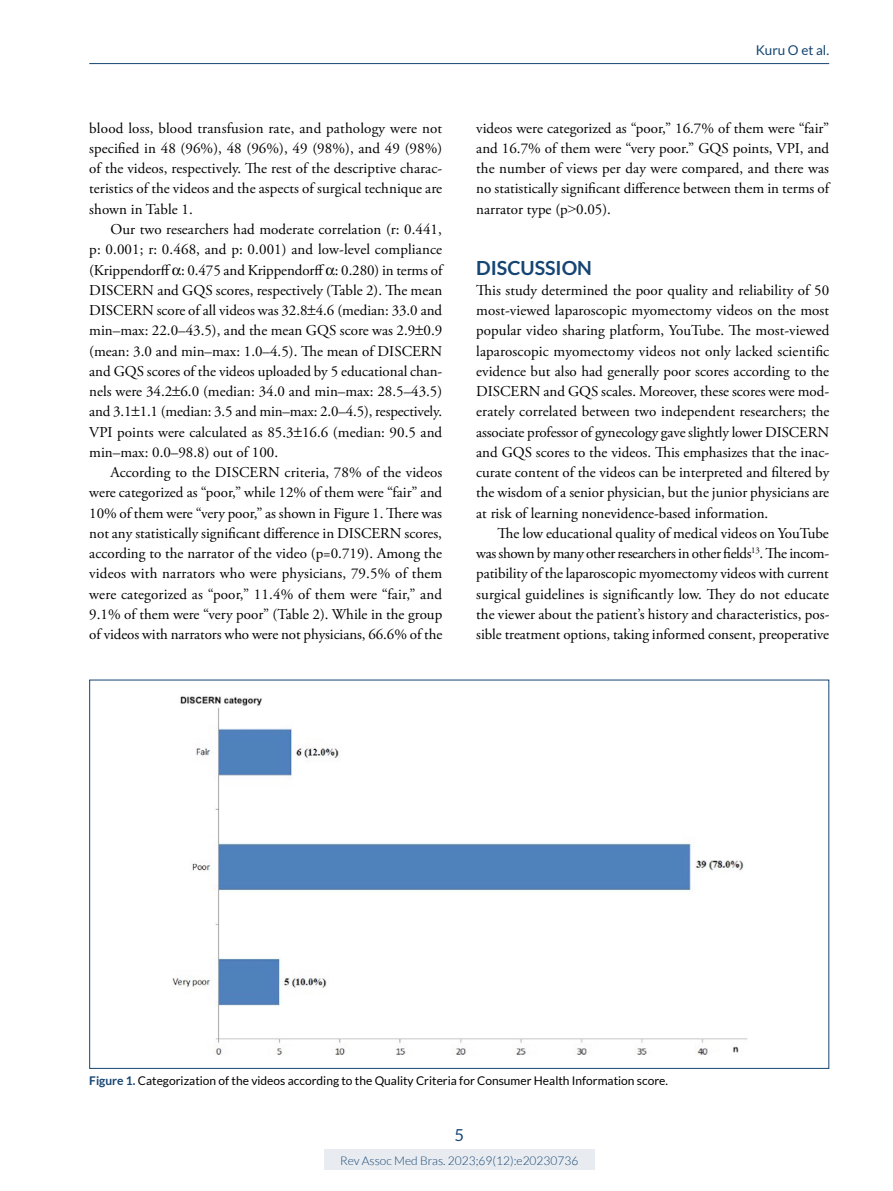
<style>
.page{position:relative;width:893px;height:1191px;background:#fff}
.page>*{position:absolute;margin:0;border:0;box-sizing:border-box;transform-origin:0 0}
.t1{font:700 19.5px "Lato";color:#154573}
.t2{font:16.5px "Lato";color:#154573}
.t3{font:15px/20.2px "Adobe Garamond Pro";color:#000;text-align:justify}
.t4{font:13.5px "Lato";color:#154573}
.t5{font:12px "Lato";color:#000}
.t6{font:300 12px "Lato";color:#154573}
.s1{font-family:"Times New Roman"}
.s2{font-weight:700;color:#154573}
</style>
<div class="page">
<div style="left:324px;top:1149px;width:270px;height:21px;background:#e8ecf1"></div>
<hr style="left:89px;top:63px;width:740px;height:1px;background:#154573">
<img style="left:171px;top:696px;width:576px;height:359px">
<p class="t3" style="left:89px;top:118px;width:355px">blood loss, blood transfusion rate, and pathology were not specified in 48 (96%), 48 (96%), 49 (98%), and 49 (98%) of the videos, respectively. The rest of the descriptive charac&shy;teristics of the videos and the aspects of surgical technique are shown in Table 1.</p>
<p class="t3" style="left:89px;top:220px;width:355px;text-indent:21px">Our two researchers had moderate correlation (r: 0.441, p: 0.001; r: 0.468, and p: 0.001) and low-level compliance (Krippendorff : 0.475 and Krippendorff : 0.280) in terms of DISCERN and GQS scores, respectively (Table 2). The mean DISCERN score of all videos was 32.8 4.6 (median: 33.0 and min–max: 22.0–43.5), and the mean GQS score was 2.9 0.9 (mean: 3.0 and min–max: 1.0–4.5). The mean of DISCERN and GQS scores of the videos uploaded by 5 educational chan&shy;nels were 34.2 6.0 (median: 34.0 and min–max: 28.5–43.5) and 3.1 1.1 (median: 3.5 and min–max: 2.0–4.5), respectively.<br>VPI points were calculated as 85.3 16.6 (median: 90.5 and min–max: 0.0–98.8) out of 100.</p>
<p class="t3" style="left:89px;top:463px;width:355px;text-indent:21px">According to the DISCERN criteria, 78% of the videos were categorized as “poor,” while 12% of them were “fair” and 10% of them were “very poor,” as shown in Figure 1. There was not any statistically significant difference in DISCERN scores, according to the narrator of the video (p=0.719). Among the videos with narrators who were physicians, 79.5% of them were categorized as “poor,” 11.4% of them were “fair,” and 9.1% of them were “very poor” (Table 2). While in the group of videos with narrators who were not physicians, 66.6% of the</p>
<p class="t4" style="left:756px;top:43px;width:75px">Kuru O et al.</p>
<p class="t3" style="left:476px;top:118px;width:354px">videos were categorized as “poor,” 16.7% of them were “fair” and 16.7% of them were “very poor.” GQS points, VPI, and the number of views per day were compared, and there was no statistically significant difference between them in terms of narrator type (p<span class="s1">˃</span>0.05).</p>
<h1 class="t1" style="left:476px;top:256px;width:117px">DISCUSSION</h1>
<p class="t3" style="left:476px;top:280px;width:355px">This study determined the poor quality and reliability of 50 most-viewed laparoscopic myomectomy videos on the most popular video sharing platform, YouTube. The most-viewed laparoscopic myomectomy videos not only lacked scientific evidence but also had generally poor scores according to the DISCERN and GQS scales. Moreover, these scores were mod&shy;erately correlated between two independent researchers; the associate professor of gynecology gave slightly lower DISCERN and GQS scores to the videos. This emphasizes that the inac&shy;curate content of the videos can be interpreted and filtered by the wisdom of a senior physician, but the junior physicians are at risk of learning nonevidence-based information.</p>
<p class="t3" style="left:476px;top:523px;width:355px;text-indent:21px">The low educational quality of medical videos on YouTube was shown by many other researchers in other fields<sup>13</sup>. The incom&shy;patibility of the laparoscopic myomectomy videos with current surgical guidelines is significantly low. They do not educate the viewer about the patient’s history and characteristics, pos&shy;sible treatment options, taking informed consent, preoperative</p>
<p class="t5" style="left:89px;top:1073px;width:580px"><span class="s2">Figure 1.</span> Categorization of the videos according to the Quality Criteria for Consumer Health Information score.</p>
<p class="t2" style="left:454px;top:1126px;width:11px">5</p>
<p class="t6" style="left:340px;top:1154px;width:240px">Rev Assoc Med Bras. 2023;69(12):e20230736</p>
</div>
